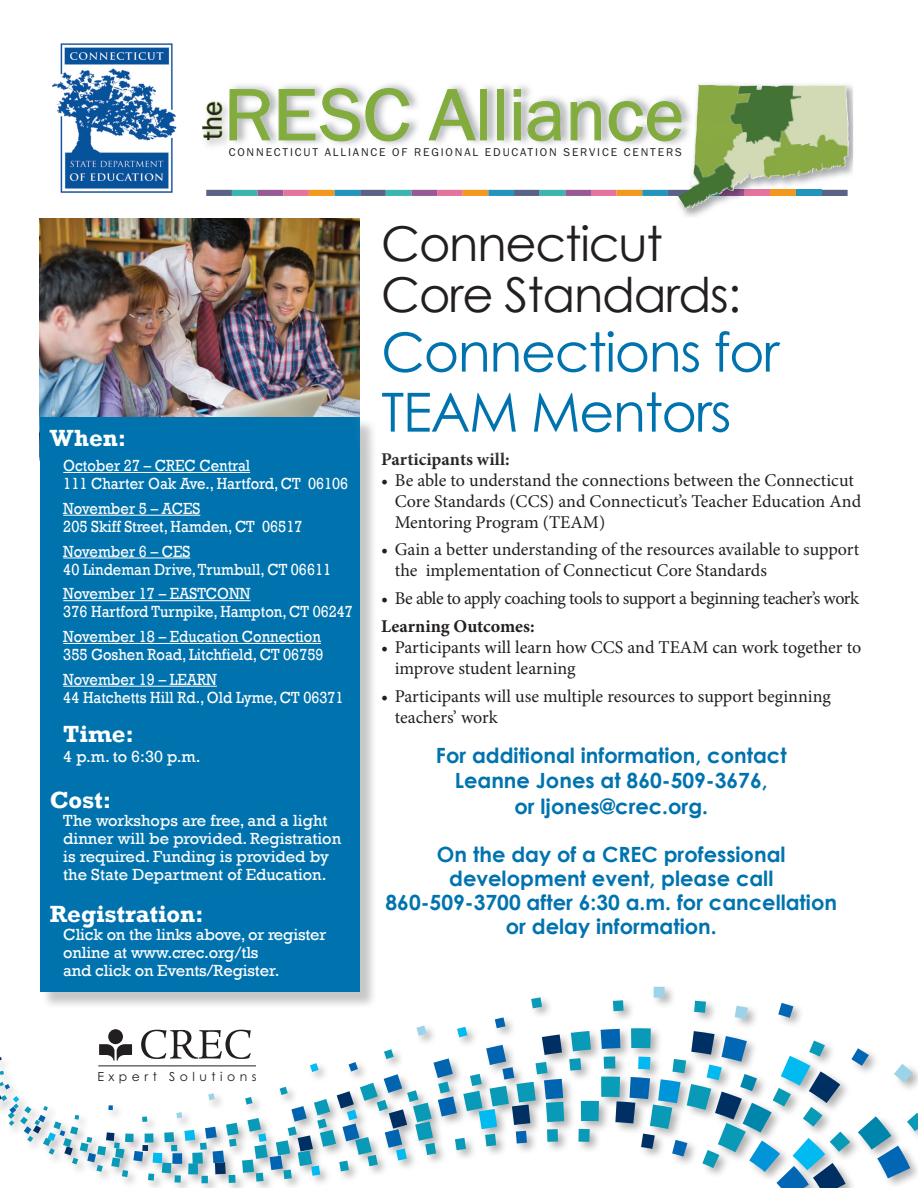
<style>
.page{position:relative;width:918px;height:1188px;background:#fff}
.page>*{position:absolute;margin:0;border:0;box-sizing:border-box;transform-origin:0 0}
.t1{font:75.15px "Franklin Gothic";letter-spacing:-.005em;color:#83ac3f;scale:1.1 1}
.t2{font:54px/60px "Century Gothic";letter-spacing:-.025em;color:#0073ae}
.t3{font:48px/51px "Century Gothic";letter-spacing:-.025em;color:#231f20}
.t4{font:28.05px "Franklin Gothic";color:#231f20}
.t5{font:700 24px "Rockwell";color:#fff}
.t6{font:700 21px/24px "Century Gothic";color:#0073ae;text-align:center}
.t7{font:18px/21px "Minion Pro";letter-spacing:-.005em;color:#231f20}
.t8{font:18px "Minion Pro";letter-spacing:-.03em;color:#231f20}
.t9{font:700 18px "Minion Pro";color:#231f20}
.t10{font:16.5px/18px "Rockwell";color:#fff;scale:.9 1}
.t11{font:16.5px/18px "Rockwell";color:#fff}
.t12{font:12.45px "Century Gothic";letter-spacing:.36em;color:#231f20}
.t13{font:11.7px "Franklin Gothic";letter-spacing:.16em;color:#231f20}
</style>
<div class="page">
<img style="left:40px;top:218px;width:304px;height:199px">
<svg style="left:0;top:987px;width:918px;height:201px"></svg>
<hr style="left:98px;top:1066px;width:158px;height:1px;background:#231f20">
<div style="left:41px;top:418px;width:336px;height:591px;background:#231f20;opacity:.25"></div>
<div style="left:40px;top:417px;width:320px;height:574px;background:#0073ae"></div>
<div style="left:344px;top:187px;width:473px;height:283px;background:#fff"></div>
<hr style="left:63px;top:472px;width:187px;height:1px;background:#fff">
<hr style="left:63px;top:515px;width:137px;height:1px;background:#fff">
<hr style="left:63px;top:558px;width:127px;height:1px;background:#fff">
<hr style="left:63px;top:600px;width:187px;height:1px;background:#fff">
<hr style="left:63px;top:643px;width:258px;height:1px;background:#fff">
<hr style="left:63px;top:686px;width:154px;height:1px;background:#fff">
<svg style="left:206px;top:190px;width:470px;height:6px;background:#86848c"></svg>
<img style="left:676px;top:84px;width:177px;height:133px">
<img style="left:676px;top:190px;width:171px;height:6px">
<img style="left:759px;top:190px;width:63px;height:6px">
<img style="left:678px;top:84px;width:81px;height:126px">
<img style="left:229px;top:84px;width:447px;height:61px">
<img style="left:676px;top:84px;width:18px;height:64px">
<svg style="left:230px;top:89px;width:41px;height:51px"></svg>
<svg style="left:279px;top:88px;width:130px;height:53px"></svg>
<svg style="left:428px;top:89px;width:59px;height:51px"></svg>
<svg style="left:497px;top:89px;width:7px;height:51px"></svg>
<svg style="left:514px;top:89px;width:7px;height:51px"></svg>
<svg style="left:528px;top:101px;width:33px;height:40px"></svg>
<svg style="left:571px;top:101px;width:30px;height:39px"></svg>
<svg style="left:609px;top:101px;width:73px;height:40px"></svg>
<img style="left:205px;top:101px;width:23px;height:45px">
<img style="left:229px;top:99px;width:4px;height:46px">
<img style="left:230px;top:99px;width:3px;height:41px">
<img style="left:231px;top:99px;width:2px;height:40px">
<svg style="left:202px;top:102px;width:20px;height:38px"></svg>
<img style="left:52px;top:43px;width:125px;height:150px">
<p class="t1" style="left:223px;top:68px;width:420px">RESC Alliance</p>
<p class="t13" style="left:229px;top:145px;width:455px">CONNECTICUT ALLIANCE OF REGIONAL EDUCATION SERVICE CENTERS</p>
<p class="t4" style="left:195px;top:140px;width:40px;rotate:-90deg">the</p>
<p class="t5" style="left:50px;top:424px;width:78px">When:</p>
<p class="t10" style="left:63px;top:457px;width:318px">October 27 – CREC Central<br>111 Charter Oak Ave., Hartford, CT 06106</p>
<p class="t10" style="left:63px;top:500px;width:267px">November 5 – ACES<br>205 Skiff Street, Hamden, CT 06517</p>
<p class="t10" style="left:63px;top:542px;width:299px">November 6 – CES<br>40 Lindeman Drive, Trumbull, CT 06611</p>
<p class="t10" style="left:63px;top:585px;width:323px">November 17 – EASTCONN<br>376 Hartford Turnpike, Hampton, CT 06247</p>
<p class="t10" style="left:63px;top:628px;width:291px">November 18 – Education Connection<br>355 Goshen Road, Litchfield, CT 06759</p>
<p class="t10" style="left:63px;top:671px;width:313px">November 19 – LEARN<br>44 Hatchetts Hill Rd., Old Lyme, CT 06371</p>
<p class="t5" style="left:63px;top:719px;width:72px">Time:</p>
<p class="t11" style="left:63px;top:748px;width:139px">4 p.m. to 6:30 p.m.</p>
<p class="t5" style="left:50px;top:785px;width:63px">Cost:</p>
<p class="t11" style="left:63px;top:811px;width:279px">The workshops are free, and a light dinner will be provided. Registration is required. Funding is provided by the State Department of Education.</p>
<p class="t5" style="left:50px;top:899px;width:155px">Registration:</p>
<p class="t11" style="left:63px;top:926px;width:265px">Click on the links above, or register online at www.crec.org/tls</p>
<p class="t11" style="left:63px;top:962px;width:218px">and click on Events/Register.</p>
<p class="t3" style="left:381px;top:217px;width:361px">Connecticut<br>Core Standards:</p>
<p class="t2" style="left:381px;top:321px;width:400px">Connections for<br>TEAM Mentors</p>
<p class="t9" style="left:381px;top:446px;width:130px">Participants will:</p>
<p class="t7" style="left:395px;top:469px;width:468px;text-indent:-14px">• Be able to understand the connections between the Connecticut<br>Core Standards (CCS) and Connecticut’s Teacher Education And<br>Mentoring Program (TEAM)</p>
<p class="t7" style="left:395px;top:539px;width:466px;text-indent:-14px">• Gain a better understanding of the resources available to support the implementation of Connecticut Core Standards</p>
<p class="t8" style="left:381px;top:586px;width:479px">• Be able to apply coaching tools to support a beginning teacher’s work</p>
<p class="t9" style="left:381px;top:613px;width:155px">Learning Outcomes:</p>
<p class="t7" style="left:395px;top:637px;width:468px;text-indent:-14px">• Participants will learn how CCS and TEAM can work together to improve student learning</p>
<p class="t7" style="left:395px;top:685px;width:438px;text-indent:-14px">• Participants will use multiple resources to support beginning teachers’ work</p>
<p class="t6" style="left:436px;top:743px;width:352px">For additional information, contact</p>
<p class="t6" style="left:455px;top:767px;width:314px;line-height:25.2px">Leanne Jones at 860-509-3676, or ljones@crec.org.</p>
<p class="t6" style="left:437px;top:842px;width:350px">On the day of a CREC professional development event, please call</p>
<p class="t6" style="left:386px;top:890px;width:453px">860-509-3700 after 6:30 a.m. for cancellation or delay information.</p>
<p class="t12" style="left:97px;top:1067px;width:161px">Expert Solutions</p>
</div>
